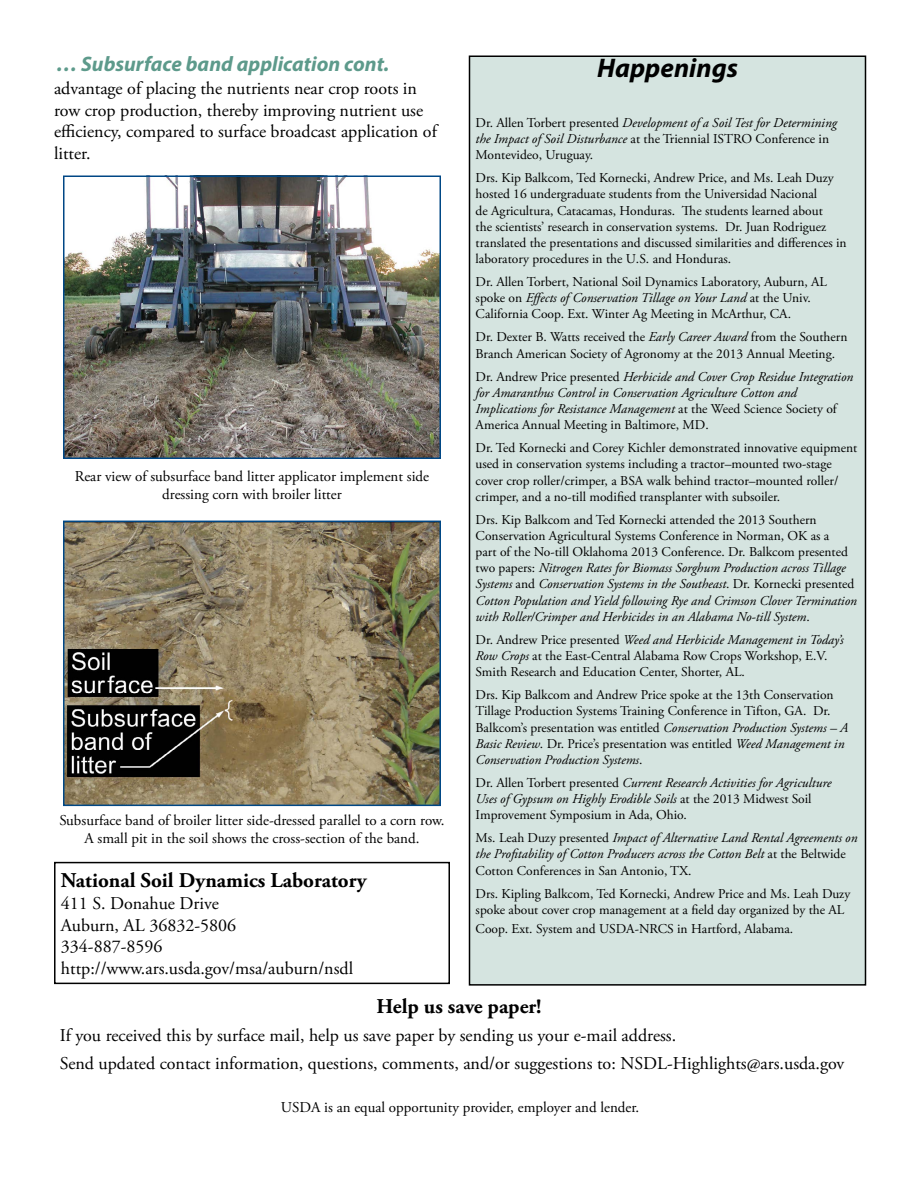
<style>
.page{position:relative;width:918px;height:1188px;background:#fff}
.page>*{position:absolute;margin:0;border:0;box-sizing:border-box;transform-origin:0 0}
.Header_1{font:italic 700 27px "Myriad Pro";color:#000}
.Box_Paragraph{font:700 21px "Adobe Garamond Pro";color:#000}
.Header_2{font:italic 700 21px "Myriad Pro";color:#5d9a8b}
.Box_Paragraph-2{font:18px "Adobe Garamond Pro";color:#000}
.Body{font:18px/21.6px "Adobe Garamond Pro";color:#000}
.t1{font:15px/18px "Adobe Garamond Pro";color:#000;text-align:center}
.Box_Paragraph-3{font:13.5px/16.2px "Adobe Garamond Pro";color:#000}
.Box_Paragraph-4{font:italic 13.5px/16.2px "Adobe Garamond Pro";color:#000}
.s1{font-style:italic}
.s2{font-style:normal}
</style>
<div class="page">
<div style="left:54px;top:862px;width:396px;height:122px;border:2px solid #000"></div>
<div style="left:470px;top:56px;width:396px;height:929px;background:#d5e4e0"></div>
<div style="left:469px;top:56px;width:397px;height:930px;border:2px solid #000"></div>
<img style="left:66px;top:179px;width:372px;height:277px">
<div style="left:63px;top:176px;width:378px;height:283px;border:2px solid #004785"></div>
<svg style="left:63px;top:520px;width:378px;height:287px"></svg>
<p class="Header_2" style="left:56px;top:51px;width:334px">… Subsurface band application cont.</p>
<p class="Body" style="left:54px;top:78px;width:384px">advantage of placing the nutrients near crop roots in row crop production, thereby improving nutrient use efficiency, compared to surface broadcast application of litter.</p>
<p class="t1" style="left:75px;top:468px;width:356px">Rear view of subsurface band litter applicator implement side dressing corn with broiler litter</p>
<p class="t1" style="left:59px;top:812px;width:387px">Subsurface band of broiler litter side-dressed parallel to a corn row.<br>A small pit in the soil shows the cross-section of the band.</p>
<p class="Box_Paragraph" style="left:61px;top:869px;width:307px">National Soil Dynamics Laboratory</p>
<p class="Box_Paragraph-2" style="left:61px;top:892px;width:159px">411 S. Donahue Drive</p>
<p class="Box_Paragraph-2" style="left:61px;top:914px;width:177px">Auburn, AL 36832-5806</p>
<p class="Box_Paragraph-2" style="left:61px;top:936px;width:103px">334-887-8596</p>
<p class="Box_Paragraph-2" style="left:61px;top:957px;width:294px">http://www.ars.usda.gov/msa/auburn/nsdl</p>
<p class="Header_1" style="left:597px;top:51px;width:142px">Happenings</p>
<p class="Box_Paragraph-3" style="left:476px;top:115px;width:363px">Dr. Allen Torbert presented <span class="s1">Development of a Soil Test for Determining the Impact of Soil Disturbance</span> at the Triennial ISTRO Conference in<br>Montevideo, Uruguay.</p>
<p class="Box_Paragraph-3" style="left:476px;top:170px;width:373px">Drs. Kip Balkcom, Ted Kornecki, Andrew Price, and Ms. Leah Duzy hosted 16 undergraduate students from the Universidad Nacional<br>de Agricultura, Catacamas, Honduras. The students learned about<br>the scientists’ research in conservation systems. Dr. Juan Rodriguez translated the presentations and discussed similarities and differences in laboratory procedures in the U.S. and Honduras.</p>
<p class="Box_Paragraph-3" style="left:476px;top:274px;width:353px">Dr. Allen Torbert, National Soil Dynamics Laboratory, Auburn, AL spoke on <span class="s1">Effects of Conservation Tillage on Your Land</span> at the Univ.<br>California Coop. Ext. Winter Ag Meeting in McArthur, CA.</p>
<p class="Box_Paragraph-3" style="left:476px;top:329px;width:373px">Dr. Dexter B. Watts received the <span class="s1">Early Career Award</span> from the Southern<br>Branch American Society of Agronomy at the 2013 Annual Meeting.</p>
<p class="Box_Paragraph-4" style="left:476px;top:369px;width:379px"><span class="s2">Dr. Andrew Price presented</span> Herbicide and Cover Crop Residue Integration for Amaranthus Control in Conservation Agriculture Cotton and Implications for Resistance Management <span class="s2">at the Weed Science Society of America Annual Meeting in Baltimore, MD.</span></p>
<p class="Box_Paragraph-3" style="left:476px;top:440px;width:383px">Dr. Ted Kornecki and Corey Kichler demonstrated innovative equipment used in conservation systems including a tractor–mounted two-stage cover crop roller/crimper, a BSA walk behind tractor–mounted roller/ crimper, and a no-till modified transplanter with subsoiler.</p>
<p class="Box_Paragraph-4" style="left:476px;top:512px;width:383px"><span class="s2">Drs. Kip Balkcom and Ted Kornecki attended the 2013 Southern Conservation Agricultural Systems Conference in Norman, OK as a<br>part of the No-till Oklahoma 2013 Conference. Dr. Balkcom presented two papers:</span> Nitrogen Rates for Biomass Sorghum Production across Tillage Systems <span class="s2">and</span> Conservation Systems in the Southeast<span class="s2">. Dr. Kornecki presented </span>Cotton Population and Yield following Rye and Crimson Clover Termination with Roller/Crimper and Herbicides in an Alabama No-till System<span class="s2">.</span></p>
<p class="Box_Paragraph-3" style="left:476px;top:632px;width:369px">Dr. Andrew Price presented <span class="s1">Weed and Herbicide Management in Today’s<br>Row Crops</span> at the East-Central Alabama Row Crops Workshop, E.V.<br>Smith Research and Education Center, Shorter, AL.</p>
<p class="Box_Paragraph-3" style="left:476px;top:687px;width:374px">Drs. Kip Balkcom and Andrew Price spoke at the 13th Conservation Tillage Production Systems Training Conference in Tifton, GA. Dr.<br>Balkcom’s presentation was entitled <span class="s1">Conservation Production Systems – A Basic Review</span>. Dr. Price’s presentation was entitled <span class="s1">Weed Management in Conservation Production Systems</span>.</p>
<p class="Box_Paragraph-3" style="left:476px;top:775px;width:357px">Dr. Allen Torbert presented <span class="s1">Current Research Activities for Agriculture<br>Uses of Gypsum on Highly Erodible Soils</span> at the 2013 Midwest Soil<br>Improvement Symposium in Ada, Ohio.</p>
<p class="Box_Paragraph-4" style="left:476px;top:830px;width:383px"><span class="s2">Ms. Leah Duzy presented</span> Impact of Alternative Land Rental Agreements on the Profitability of Cotton Producers across the Cotton Belt <span class="s2">at the Beltwide<br>Cotton Conferences in San Antonio, TX.</span></p>
<p class="Box_Paragraph-3" style="left:476px;top:886px;width:376px">Drs. Kipling Balkcom, Ted Kornecki, Andrew Price and Ms. Leah Duzy spoke about cover crop management at a field day organized by the AL</p>
<p class="Box_Paragraph-3" style="left:476px;top:921px;width:319px">Coop. Ext. System and USDA-NRCS in Hartford, Alabama.</p>
<p class="Box_Paragraph" style="left:376px;top:994px;width:167px">Help us save paper!</p>
<p class="Box_Paragraph-2" style="left:60px;top:1025px;width:618px">If you received this by surface mail, help us save paper by sending us your e-mail address.</p>
<p class="Box_Paragraph-2" style="left:60px;top:1053px;width:786px">Send updated contact information, questions, comments, and/or suggestions to: NSDL-Highlights@ars.usda.gov</p>
<p class="t1" style="left:281px;top:1099px;width:360px">USDA is an equal opportunity provider, employer and lender.</p>
</div>
